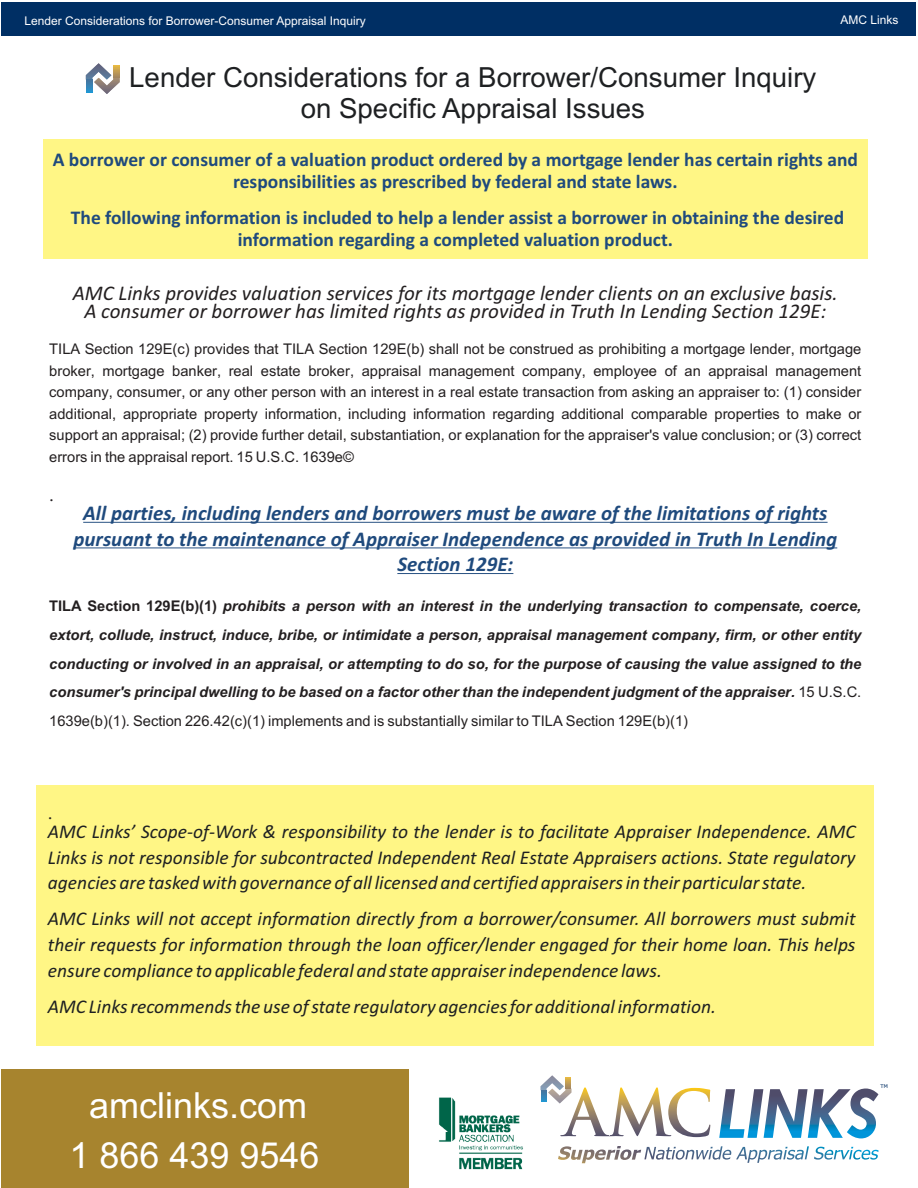
<style>
.page{position:relative;width:918px;height:1188px;background:#fff}
.page>*{position:absolute;margin:0;border:0;box-sizing:border-box;transform-origin:0 0}
.t1{font:36px/50.1px "Arial";color:#fff;text-align:center}
.t2{font:27.6px/30.9px "Arial";color:#1e2022;text-align:center}
.t3{font:22.5px/21.6px "Browallia New";color:#231f20;text-align:justify}
.t4{font:italic 700 22.5px/28.7px "Browallia New";color:#231f20;text-align:justify}
.t5{font:italic 700 21px/25.7px "Calibri";color:#1f4a7d;text-align:center}
.t6{font:italic 21px/18px "Calibri";color:#231f20;text-align:center}
.t7{font:italic 19.5px/25.7px "Calibri";color:#1e2022;text-align:justify}
.t8{font:700 19.5px/21.9px "Calibri";color:#1f4a7d;text-align:center}
.t9{font:19.5px "Times New Roman";color:#231f20}
.t10{font:12px "Arial";color:#fff}
.t11{font:4.95px "Tahoma";color:#002f64;scale:1.06 1}
.s1{font-style:normal}
.s2{font-weight:400;font-style:normal}
</style>
<div class="page">
<div style="left:43px;top:140px;width:825px;height:119px;background:#fff685"></div>
<div style="left:1px;top:2px;width:915px;height:33px;background:#002f64"></div>
<div style="left:1px;top:1069px;width:407px;height:119px;background:#a7842e"></div>
<svg style="left:719px;top:1088px;width:160px;height:50px"></svg>
<svg style="left:558px;top:1146px;width:78px;height:18px"></svg>
<svg style="left:636px;top:1146px;width:243px;height:17px"></svg>
<svg style="left:541px;top:1075px;width:169px;height:62px"></svg>
<img style="left:439px;top:1097px;width:84px;height:73px">
<svg style="left:86px;top:63px;width:34px;height:31px"></svg>
<hr style="left:83px;top:522px;width:745px;height:1px;background:#1f4a7d">
<hr style="left:73px;top:547px;width:764px;height:1px;background:#1f4a7d">
<hr style="left:397px;top:573px;width:116px;height:1px;background:#1f4a7d">
<div style="left:37px;top:786px;width:837px;height:260px;background:#fff685"></div>
<p class="t10" style="left:24px;top:16px;width:343px">Lender Considerations for Borrower-Consumer Appraisal Inquiry</p>
<p class="t10" style="left:841px;top:15px;width:60px">AMC Links</p>
<h2 class="t2" style="left:129px;top:64px;width:689px">Lender Considerations for a Borrower/Consumer Inquiry on Specific Appraisal Issues</h2>
<p class="t8" style="left:53px;top:150px;width:807px">A borrower or consumer of a valuation product ordered by a mortgage lender has certain rights and responsibilities as prescribed by federal and state laws.</p>
<p class="t8" style="left:71px;top:208px;width:775px">The following information is included to help a lender assist a borrower in obtaining the desired information regarding a completed valuation product.</p>
<p class="t6" style="left:73px;top:286px;width:767px">AMC Links provides valuation services for its mortgage lender clients on an exclusive basis.<br>A consumer or borrower has limited rights as provided in Truth In Lending Section 129E:</p>
<p class="t3" style="left:49px;top:337px;width:814px">TILA Section 129E(c) provides that TILA Section 129E(b) shall not be construed as prohibiting a mortgage lender, mortgage broker, mortgage banker, real estate broker, appraisal management company, employee of an appraisal management company, consumer, or any other person with an interest in a real estate transaction from asking an appraiser to: (1) consider additional, appropriate property information, including information regarding additional comparable properties to make or support an appraisal; (2) provide further detail, substantiation, or explanation for the appraiser's value conclusion; or (3) correct errors in the appraisal report. 15 U.S.C. 1639e©</p>
<p class="t9" style="left:49px;top:487px;width:6px">.</p>
<p class="t5" style="left:73px;top:502px;width:765px">All parties, including lenders and borrowers must be aware of the limitations of rights pursuant to the maintenance of Appraiser Independence as provided in Truth In Lending<br>Section 129E:</p>
<p class="t4" style="left:49px;top:590px;width:814px"><span class="s1">TILA Section 129E(b)(1)</span> prohibits a person with an interest in the underlying transaction to compensate, coerce, extort, collude, instruct, induce, bribe, or intimidate a person, appraisal management company, firm, or other entity conducting or involved in an appraisal, or attempting to do so, for the purpose of causing the value assigned to the consumer's principal dwelling to be based on a factor other than the independent judgment of the appraiser.<span class="s2">15 U.S.C.<br>1639e(b)(1). Section 226.42(c)(1) implements and is substantially similar to TILA Section 129E(b)(1)</span></p>
<p class="t9" style="left:48px;top:805px;width:6px">.</p>
<p class="t7" style="left:48px;top:820px;width:809px">AMC Links’ Scope-of-Work &amp; responsibility to the lender is to facilitate Appraiser Independence. AMC Links is not responsible for subcontracted Independent Real Estate Appraisers actions. State regulatory agencies are tasked with governance of all licensed and certified appraisers in their particular state.</p>
<p class="t7" style="left:48px;top:908px;width:809px">AMC Links will not accept information directly from a borrower/consumer. All borrowers must submit their requests for information through the loan officer/lender engaged for their home loan. This helps ensure compliance to applicable federal and state appraiser independence laws.</p>
<p class="t7" style="left:48px;top:995px;width:670px">AMC Links recommends the use of state regulatory agencies for additional information.</p>
<h1 class="t1" style="left:69px;top:1084px;width:252px">amclinks.com<br>1 866 439 9546</h1>
<p class="t11" style="left:881px;top:1084px;width:8px">TM</p>
</div>
